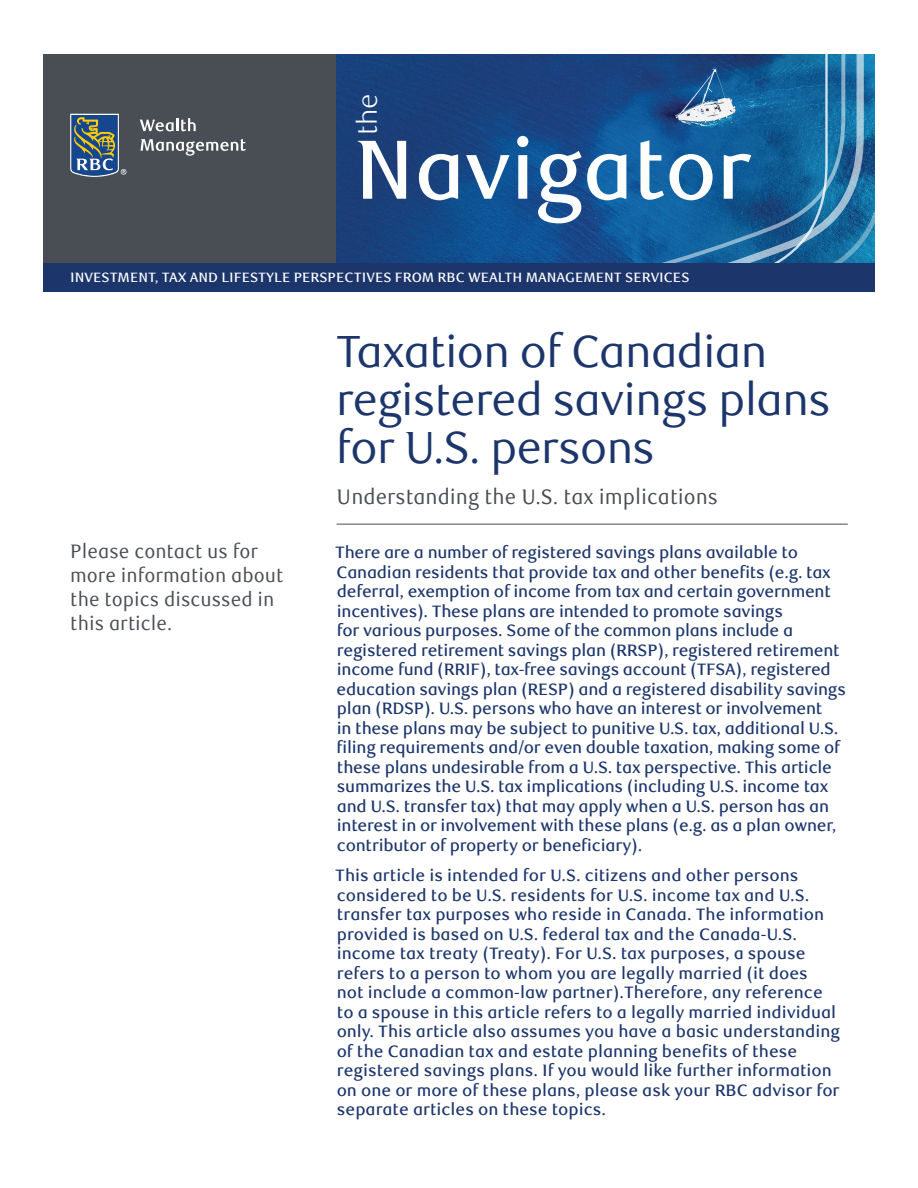
<style>
.page{position:relative;width:918px;height:1188px;background:#fff}
.page>*{position:absolute;margin:0;border:0;box-sizing:border-box;transform-origin:0 0}
.t1{font:500 84px "RBC Text";letter-spacing:-.01em;color:#fff}
.t2{font:45px/48px "RBC Display";color:#1c366c}
.t3{font:300 27px "RBC Text";color:#fff}
.t4{font:21px "RBC Text Cond";color:#484e54}
.t5{font:19.5px/24px "RBC Text Cond";color:#484e54}
.t6{font:500 16.5px/19.5px "RBC Text";letter-spacing:-.015em;color:#1c366c}
.t7{font:500 13.5px "RBC Text";color:#fff}
</style>
<div class="page">
<div style="left:43px;top:54px;width:294px;height:211px;background:#484e54"></div>
<svg style="left:70px;top:114px;width:56px;height:63px;background:#5a707e"></svg>
<svg style="left:140px;top:118px;width:56px;height:13px"></svg>
<svg style="left:141px;top:139px;width:105px;height:17px"></svg>
<img style="left:337px;top:54px;width:107px;height:210px">
<svg style="left:864px;top:54px;width:11px;height:210px;background:#1772a4"></svg>
<svg style="left:444px;top:54px;width:420px;height:210px;background:#1b5a94"></svg>
<div style="left:43px;top:264px;width:832px;height:28px;background:#1c366c"></div>
<hr style="left:337px;top:524px;width:511px;height:1px;background:#484e54">
<h3 class="t3" style="left:352px;top:135px;width:43px;rotate:-90deg">the</h3>
<h1 class="t1" style="left:354px;top:120px;width:399px">Navigator</h1>
<p class="t7" style="left:70px;top:270px;width:621px">INVESTMENT, TAX AND LIFESTYLE PERSPECTIVES FROM RBC WEALTH MANAGEMENT SERVICES</p>
<p class="t5" style="left:70px;top:540px;width:215px">Please contact us for more information about the topics discussed in this article.</p>
<h2 class="t2" style="left:337px;top:329px;width:495px">Taxation of Canadian registered savings plans for U.S. persons</h2>
<p class="t4" style="left:337px;top:484px;width:383px">Understanding the U.S. tax implications</p>
<p class="t6" style="left:335px;top:543px;width:512px">There are a number of registered savings plans available to Canadian residents that provide tax and other benefits (e.g. tax deferral, exemption of income from tax and certain government incentives). These plans are intended to promote savings<br>for various purposes. Some of the common plans include a registered retirement savings plan (RRSP), registered retirement income fund (RRIF), tax-free savings account (TFSA), registered education savings plan (RESP) and a registered disability savings plan (RDSP). U.S. persons who have an interest or involvement<br>in these plans may be subject to punitive U.S. tax, additional U.S. filing requirements and/or even double taxation, making some of these plans undesirable from a U.S. tax perspective. This article summarizes the U.S. tax implications (including U.S. income tax and U.S. transfer tax) that may apply when a U.S. person has an interest in or involvement with these plans (e.g. as a plan owner, contributor of property or beneficiary).</p>
<p class="t6" style="left:335px;top:866px;width:506px">This article is intended for U.S. citizens and other persons considered to be U.S. residents for U.S. income tax and U.S. transfer tax purposes who reside in Canada. The information provided is based on U.S. federal tax and the Canada-U.S. income tax treaty (Treaty). For U.S. tax purposes, a spouse refers to a person to whom you are legally married (it does<br>not include a common-law partner).Therefore, any reference to a spouse in this article refers to a legally married individual only. This article also assumes you have a basic understanding of the Canadian tax and estate planning benefits of these registered savings plans. If you would like further information on one or more of these plans, please ask your RBC advisor for separate articles on these topics.</p>
</div>
